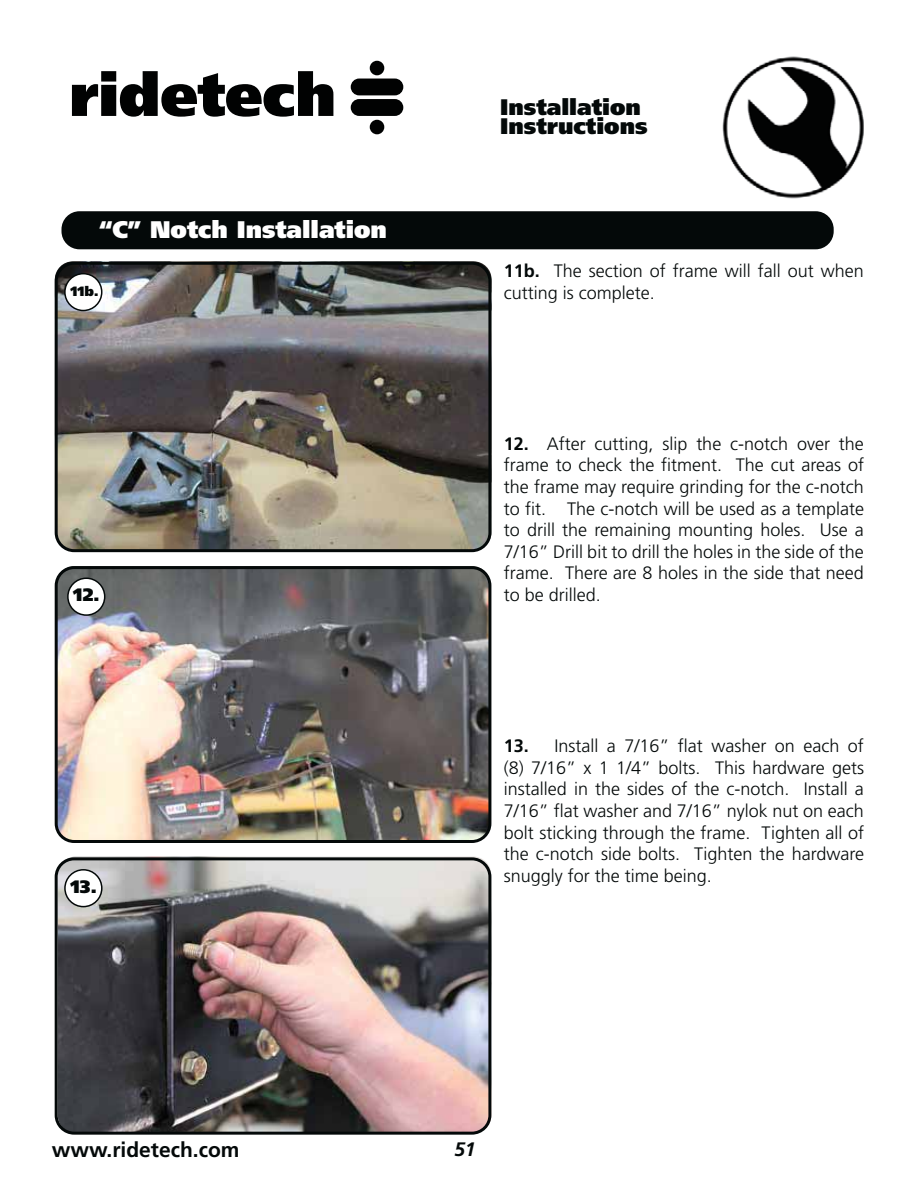
<style>
.page{position:relative;width:918px;height:1188px;background:#fff}
.page>*{position:absolute;margin:0;border:0;box-sizing:border-box;transform-origin:0 0}
.t1{font:900 24px "Frutiger LT Pro";color:#fff}
.t2{font:900 22.5px/19.5px "Frutiger LT Pro";color:#040909}
.t3{font:700 21px "Frutiger LT Pro";color:#040909}
.t4{font:italic 700 19.5px "Frutiger LT Pro";color:#040909}
.t5{font:300 18px/21.6px "Frutiger LT Pro";color:#040909;text-align:justify}
.t6{font:900 18px "Frutiger LT Pro";color:#040909}
.t7{font:900 13.5px "Frutiger LT Pro";color:#040909}
.s1{font-weight:700}
</style>
<div class="page">
<img style="left:722px;top:56px;width:142px;height:143px">
<svg style="left:72px;top:71px;width:261px;height:46px"></svg>
<div style="left:351px;top:79px;width:52px;height:16px;background:#010202;border-radius:8px"></div>
<div style="left:351px;top:99px;width:52px;height:17px;background:#010202;border-radius:8px"></div>
<div style="left:370px;top:61px;width:14px;height:14px;background:#010202;border-radius:50%"></div>
<div style="left:370px;top:120px;width:14px;height:14px;background:#010202;border-radius:50%"></div>
<img style="left:55px;top:261px;width:437px;height:289px;border-radius:18px">
<img style="left:58px;top:857px;width:433px;height:276px;border-radius:18px">
<img style="left:56px;top:566px;width:434px;height:275px;border-radius:18px">
<div style="left:55px;top:262px;width:436px;height:290px;border:3px solid #040909;border-radius:18px"></div>
<div style="left:61px;top:211px;width:773px;height:38px;background:#040909;border-radius:18px"></div>
<div style="left:55px;top:566px;width:436px;height:277px;border:3px solid #040909;border-radius:18px"></div>
<div style="left:55px;top:857px;width:436px;height:278px;border:3px solid #040909;border-radius:18px"></div>
<div style="left:65px;top:274px;width:37px;height:37px;background:#fff;border-radius:50%"></div>
<div style="left:64px;top:273px;width:38px;height:38px;border:2px solid #040909;border-radius:50%"></div>
<div style="left:68px;top:578px;width:37px;height:37px;background:#fff;border-radius:50%"></div>
<div style="left:67px;top:578px;width:38px;height:38px;border:2px solid #040909;border-radius:50%"></div>
<div style="left:65px;top:870px;width:37px;height:37px;background:#fff;border-radius:50%"></div>
<div style="left:64px;top:869px;width:39px;height:38px;border:2px solid #040909;border-radius:50%"></div>
<h1 class="t1" style="left:99px;top:220px;width:289px">“C” Notch Installation</h1>
<p class="t7" style="left:70px;top:286px;width:30px">11b.</p>
<p class="t6" style="left:73px;top:587px;width:28px">12.</p>
<p class="t6" style="left:70px;top:879px;width:28px">13.</p>
<p class="t2" style="left:500px;top:98px;width:149px">Installation<br>Instructions</p>
<p class="t5" style="left:504px;top:261px;width:362px"><span class="s1">11b.</span> The section of frame will fall out when cutting is complete.</p>
<p class="t5" style="left:504px;top:434px;width:362px"><span class="s1">12.</span> After cutting, slip the c-notch over the frame to check the fitment. The cut areas of the frame may require grinding for the c-notch to fit. The c-notch will be used as a template to drill the remaining mounting holes. Use a 7/16” Drill bit to drill the holes in the side of the frame. There are 8 holes in the side that need to be drilled.</p>
<p class="t5" style="left:504px;top:736px;width:362px"><span class="s1">13.</span> Install a 7/16” flat washer on each of (8) 7/16” x 1 1/4” bolts. This hardware gets installed in the sides of the c-notch. Install a 7/16” flat washer and 7/16” nylok nut on each bolt sticking through the frame. Tighten all of the c-notch side bolts. Tighten the hardware snuggly for the time being.</p>
<p class="t3" style="left:52px;top:1141px;width:189px">www.ridetech.com</p>
<p class="t4" style="left:454px;top:1141px;width:23px">51</p>
</div>
